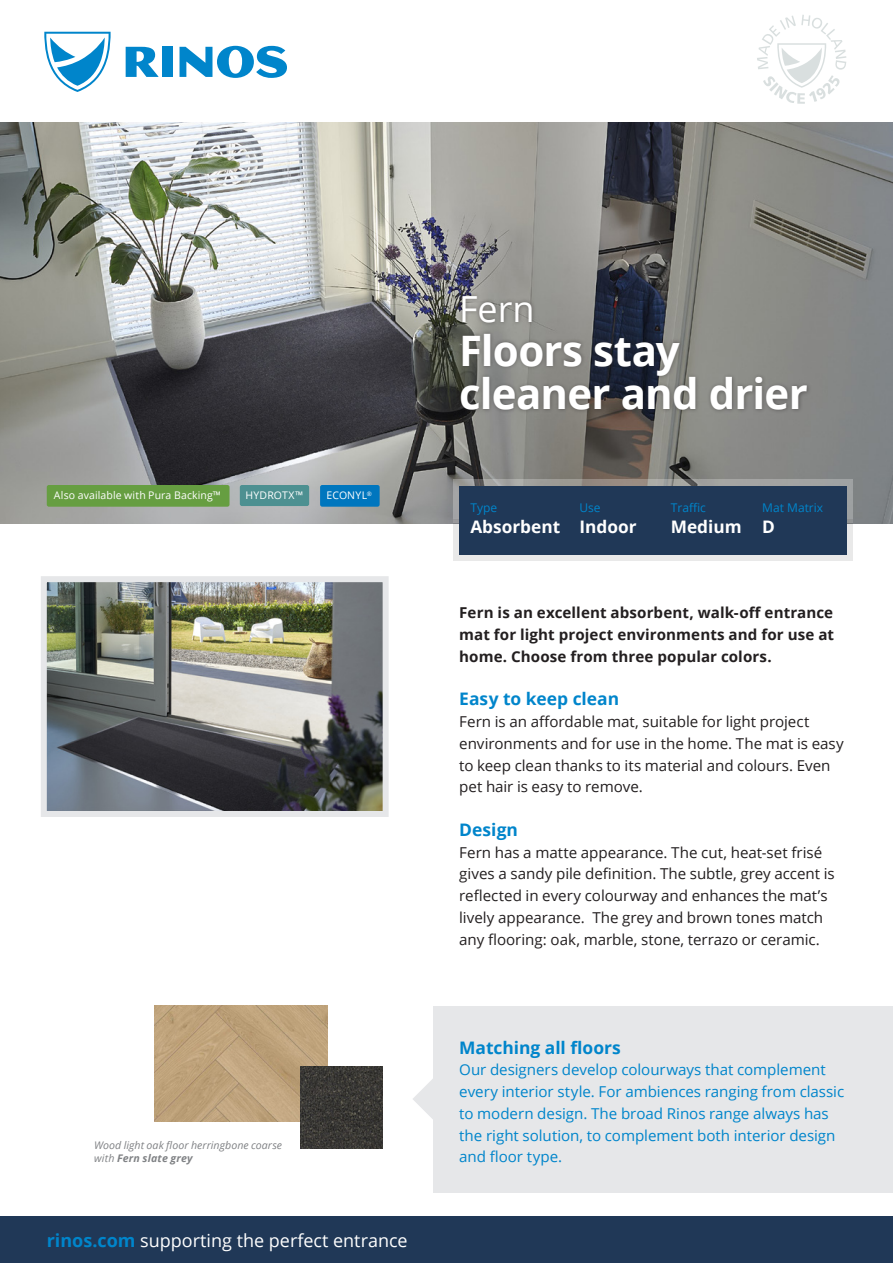
<style>
.page{position:relative;width:893px;height:1263px;background:#fff}
.page>*{position:absolute;margin:0;border:0;box-sizing:border-box;transform-origin:0 0}
.t1{font:700 42px/43.5px "Open Sans";letter-spacing:-.02em;color:#fff}
.t2{font:36px "Open Sans";color:#fff}
.t3{font:18px "Open Sans";color:#fff}
.t4{font:700 17.25px "Open Sans";color:#0085cb}
.t5{font:700 17.25px "Open Sans";color:#fff}
.t6{font:15px/21.8px "Open Sans";letter-spacing:-.005em;color:#231f20}
.t7{font:15px/21.8px "Open Sans";letter-spacing:-.005em;color:#0085cb}
.t8{font:700 15px/21.8px "Open Sans";letter-spacing:.005em;color:#231f20;text-align:justify}
.t9{font:12px "Open Sans";color:#0085cb}
.t10{font:italic 10.5px/13.5px "Open Sans";letter-spacing:.005em;color:#808285}
.t11{font:10.5px "Open Sans";letter-spacing:.01em;color:#fff}
.s1{font-weight:700}
.s2{font-weight:700;color:#0085cb}
</style>
<div class="page">
<img style="left:0;top:122px;width:893px;height:401px">
<div style="left:434px;top:1006px;width:459px;height:186px;background:#e6e7e9"></div>
<svg style="left:413px;top:1069px;width:21px;height:60px"></svg>
<div style="left:0;top:1216px;width:893px;height:47px;background:#203857"></div>
<svg style="left:757px;top:15px;width:89px;height:89px"></svg>
<svg style="left:126px;top:47px;width:32px;height:30px"></svg>
<div style="left:162px;top:47px;width:11px;height:30px;background:#0085cb"></div>
<svg style="left:180px;top:46px;width:107px;height:32px"></svg>
<svg style="left:44px;top:32px;width:67px;height:60px"></svg>
<img style="left:41px;top:576px;width:348px;height:241px">
<svg style="left:453px;top:480px;width:400px;height:39px;background:#9b9a98"></svg>
<div style="left:456px;top:292px;width:356px;height:122px;background:#231f20;opacity:.45"></div>
<div style="left:453px;top:519px;width:400px;height:41px;background:linear-gradient(to right,#e9e9e9,#e9e9e9)"></div>
<div style="left:459px;top:486px;width:387px;height:68px;background:#203857"></div>
<img style="left:154px;top:1005px;width:173px;height:117px">
<img style="left:301px;top:1067px;width:82px;height:82px">
<div style="left:47px;top:485px;width:183px;height:22px;background:#669e41;border-radius:2px"></div>
<div style="left:240px;top:485px;width:69px;height:21px;background:#4d9091;border-radius:2px"></div>
<div style="left:320px;top:485px;width:60px;height:22px;background:#0076be;border-radius:2px"></div>
<p class="t11" style="left:54px;top:488px;width:169px">Also available with Pura Backing™</p>
<p class="t11" style="left:245px;top:488px;width:59px">HYDROTX™</p>
<p class="t11" style="left:327px;top:488px;width:47px">ECONYL<sup>®</sup></p>
<p class="t10" style="left:94px;top:1138px;width:190px">Wood light oak floor herringbone coarse with <span class="s1">Fern slate grey</span></p>
<p class="t3" style="left:47px;top:1227px;width:362px"><span class="s2">rinos.com</span> supporting the perfect entrance</p>
<p class="t2" style="left:459px;top:285px;width:77px">Fern</p>
<p class="t1" style="left:459px;top:328px;width:350px">Floors stay cleaner and drier</p>
<p class="t9" style="left:470px;top:499px;width:28px">Type</p>
<p class="t5" style="left:470px;top:514px;width:91px">Absorbent</p>
<p class="t9" style="left:579px;top:499px;width:23px">Use</p>
<p class="t5" style="left:579px;top:514px;width:59px">Indoor</p>
<p class="t9" style="left:671px;top:499px;width:37px">Traffic</p>
<p class="t5" style="left:671px;top:514px;width:72px">Medium</p>
<p class="t9" style="left:762px;top:499px;width:62px">Mat Matrix</p>
<p class="t5" style="left:762px;top:514px;width:14px">D</p>
<p class="t8" style="left:459px;top:602px;width:376px">Fern is an excellent absorbent, walk-off entrance mat for light project environments and for use at home. Choose from three popular colors.</p>
<p class="t4" style="left:459px;top:687px;width:161px">Easy to keep clean</p>
<p class="t6" style="left:459px;top:710px;width:386px">Fern is an affordable mat, suitable for light project environments and for use in the home. The mat is easy to keep clean thanks to its material and colours. Even pet hair is easy to remove.</p>
<p class="t4" style="left:459px;top:817px;width:60px">Design</p>
<p class="t6" style="left:459px;top:841px;width:377px">Fern has a matte appearance. The cut, heat-set frisé gives a sandy pile definition. The subtle, grey accent is reflected in every colourway and enhances the mat’s lively appearance. The grey and brown tones match any flooring: oak, marble, stone, terrazo or ceramic.</p>
<p class="t4" style="left:459px;top:1035px;width:163px">Matching all floors</p>
<p class="t7" style="left:459px;top:1058px;width:386px">Our designers develop colourways that complement every interior style. For ambiences ranging from classic to modern design. The broad Rinos range always has the right solution, to complement both interior design and floor type.</p>
</div>
